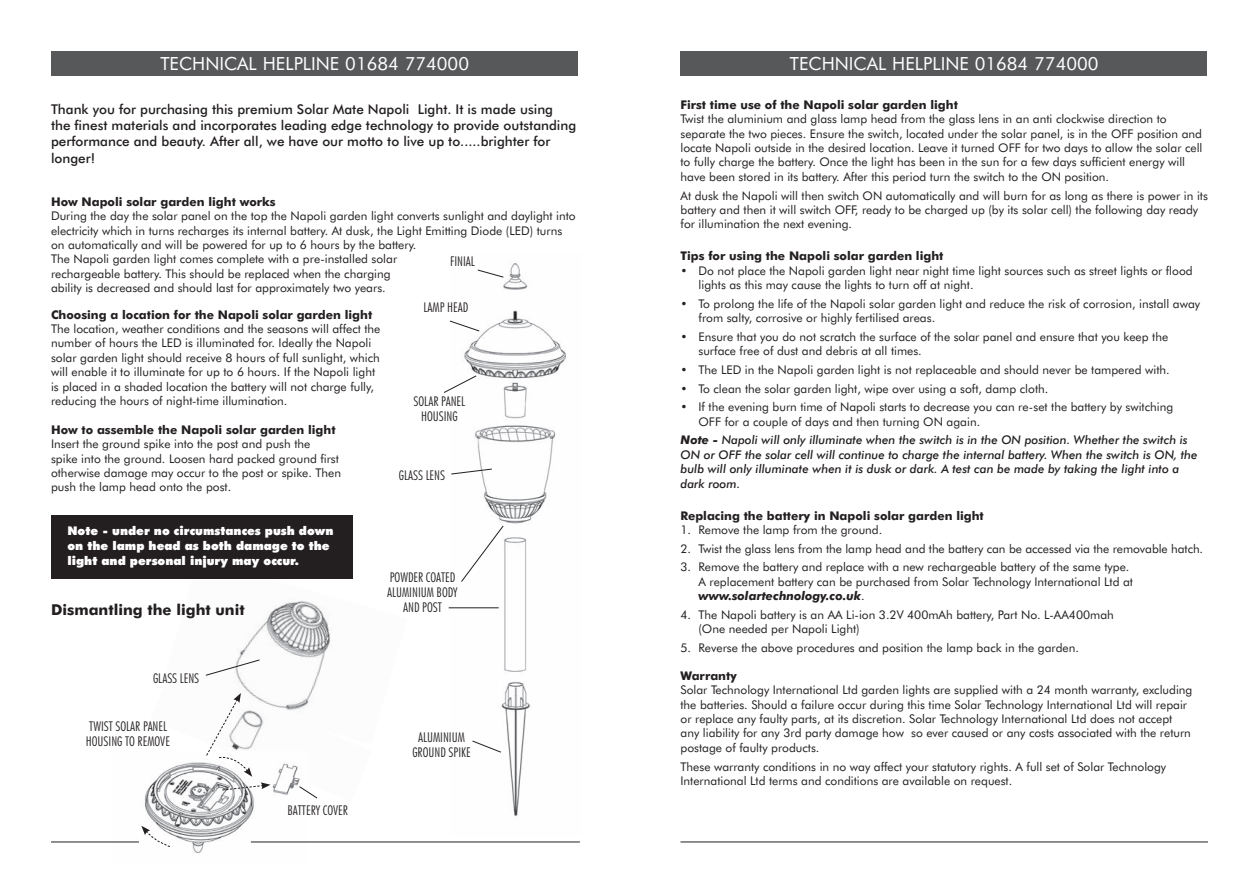
<style>
.page{position:relative;width:1259px;height:893px;background:#fff}
.page>*{position:absolute;margin:0;border:0;box-sizing:border-box;transform-origin:0 0}
.t1{font:18.15px "Futura BT";color:#fff}
.t2{font:700 15px "Futura BT";color:#231f20}
.t3{font:500 13.5px/16.2px "Futura BT";color:#231f20}
.t4{font:300 condensed 13.5px/15px "Futura BT";color:#231f20;text-align:center}
.t5{font:12px/14.4px "Futura BT";color:#231f20}
.t6{font:italic 500 12px/14.4px "Futura BT";color:#231f20}
.t7{font:700 12px "Futura BT";color:#231f20}
.t8{font:900 12px/15px "Futura BT";color:#fff}
.s1{font-weight:700}
.s2{font-weight:700;font-style:italic}
</style>
<div class="page">
<div style="left:51px;top:51px;width:527px;height:24px;background:#57585a"></div>
<div style="left:680px;top:51px;width:527px;height:24px;background:#57585a"></div>
<img style="left:238px;top:601px;width:93px;height:69px">
<img style="left:237px;top:670px;width:83px;height:40px">
<img style="left:451px;top:263px;width:115px;height:553px">
<hr style="left:680px;top:842px;width:528px;height:1px;background:#231f20">
<svg style="left:451px;top:468px;width:42px;height:7px"></svg>
<svg style="left:460px;top:525px;width:44px;height:58px"></svg>
<svg style="left:471px;top:740px;width:31px;height:13px"></svg>
<svg style="left:444px;top:375px;width:33px;height:18px"></svg>
<hr style="left:449px;top:607px;width:50px;height:1px;background:#231f20">
<div style="left:51px;top:515px;width:302px;height:64px;background:#231f20"></div>
<img style="left:112px;top:762px;width:195px;height:92px">
<svg style="left:138px;top:825px;width:33px;height:25px"></svg>
<svg style="left:206px;top:693px;width:64px;height:98px"></svg>
<hr style="left:51px;top:842px;width:88px;height:1px;background:#231f20">
<hr style="left:251px;top:842px;width:329px;height:1px;background:#231f20">
<svg style="left:298px;top:786px;width:20px;height:13px"></svg>
<svg style="left:205px;top:659px;width:55px;height:17px"></svg>
<svg style="left:477px;top:269px;width:27px;height:9px"></svg>
<svg style="left:450px;top:320px;width:30px;height:12px"></svg>
<h1 class="t1" style="left:160px;top:52px;width:310px">TECHNICAL HELPLINE 01684 774000</h1>
<h1 class="t1" style="left:790px;top:52px;width:310px">TECHNICAL HELPLINE 01684 774000</h1>
<p class="t3" style="left:51px;top:101px;width:527px">Thank you for purchasing this premium Solar Mate Napoli Light. It is made using<br>the finest materials and incorporates leading edge technology to provide outstanding performance and beauty. After all, we have our motto to live up to.....brighter for longer!</p>
<p class="t7" style="left:51px;top:194px;width:226px">How Napoli solar garden light works</p>
<p class="t5" style="left:51px;top:209px;width:526px">During the day the solar panel on the top the Napoli garden light converts sunlight and daylight into electricity which in turns recharges its internal battery. At dusk, the Light Emitting Diode (LED) turns on automatically and will be powered for up to 6 hours by the battery.<br>The Napoli garden light comes complete with a pre-installed solar<br>rechargeable battery. This should be replaced when the charging<br>ability is decreased and should last for approximately two years.</p>
<p class="t7" style="left:51px;top:307px;width:323px">Choosing a location for the Napoli solar garden light</p>
<p class="t5" style="left:51px;top:321px;width:331px">The location, weather conditions and the seasons will affect the number of hours the LED is illuminated for. Ideally the Napoli solar garden light should receive 8 hours of full sunlight, which will enable it to illuminate for up to 6 hours. If the Napoli light is placed in a shaded location the battery will not charge fully, reducing the hours of night-time illumination.</p>
<p class="t7" style="left:51px;top:422px;width:286px">How to assemble the Napoli solar garden light</p>
<p class="t5" style="left:51px;top:437px;width:292px">Insert the ground spike into the post and push the<br>spike into the ground. Loosen hard packed ground first otherwise damage may occur to the post or spike. Then push the lamp head onto the post.</p>
<p class="t4" style="left:450px;top:254px;width:26px">FINIAL</p>
<p class="t4" style="left:423px;top:300px;width:46px">LAMP HEAD</p>
<p class="t4" style="left:413px;top:393px;width:53px">SOLAR PANEL<br>HOUSING</p>
<p class="t4" style="left:399px;top:468px;width:48px">GLASS LENS</p>
<p class="t8" style="left:67px;top:523px;width:267px">Note - under no circumstances push down on the lamp head as both damage to the light and personal injury may occur.</p>
<p class="t4" style="left:387px;top:569px;width:72px;text-align:left">POWDER COATED<br>ALUMINIUM BODY</p>
<p class="t2" style="left:51px;top:601px;width:195px">Dismantling the light unit</p>
<p class="t4" style="left:403px;top:599px;width:40px">AND POST</p>
<p class="t4" style="left:153px;top:671px;width:48px">GLASS LENS</p>
<p class="t4" style="left:86px;top:719px;width:86px;text-align:left">TWIST SOLAR PANEL<br>HOUSING TO REMOVE</p>
<p class="t4" style="left:287px;top:803px;width:62px">BATTERY COVER</p>
<p class="t4" style="left:412px;top:729px;width:60px">ALUMINIUM<br>GROUND SPIKE</p>
<p class="t7" style="left:680px;top:97px;width:279px">First time use of the Napoli solar garden light</p>
<p class="t5" style="left:680px;top:112px;width:523px">Twist the aluminium and glass lamp head from the glass lens in an anti clockwise direction to separate the two pieces. Ensure the switch, located under the solar panel, is in the OFF position and locate Napoli outside in the desired location. Leave it turned OFF for two days to allow the solar cell to fully charge the battery. Once the light has been in the sun for a few days sufficient energy will have been stored in its battery. After this period turn the switch to the ON position.</p>
<p class="t5" style="left:680px;top:188px;width:529px">At dusk the Napoli will then switch ON automatically and will burn for as long as there is power in its battery and then it will switch OFF, ready to be charged up (by its solar cell) the following day ready for illumination the next evening.</p>
<p class="t7" style="left:680px;top:249px;width:264px">Tips for using the Napoli solar garden light</p>
<p class="t5" style="left:698px;top:263px;width:496px;text-indent:-18px">• Do not place the Napoli garden light near night time light sources such as street lights or flood lights as this may cause the lights to turn off at night.</p>
<p class="t5" style="left:698px;top:296px;width:503px;text-indent:-18px">• To prolong the life of the Napoli solar garden light and reduce the risk of corrosion, install away from salty, corrosive or highly fertilised areas.</p>
<p class="t5" style="left:698px;top:329px;width:471px;text-indent:-18px">• Ensure that you do not scratch the surface of the solar panel and ensure that you keep the surface free of dust and debris at all times.</p>
<p class="t5" style="left:680px;top:362px;width:491px">• The LED in the Napoli garden light is not replaceable and should never be tampered with.</p>
<p class="t5" style="left:680px;top:381px;width:369px">• To clean the solar garden light, wipe over using a soft, damp cloth.</p>
<p class="t5" style="left:698px;top:400px;width:476px;text-indent:-18px">• If the evening burn time of Napoli starts to decrease you can re-set the battery by switching<br>OFF for a couple of days and then turning ON again.</p>
<p class="t6" style="left:680px;top:433px;width:518px"><span class="s1">Note -</span> Napoli will only illuminate when the switch is in the ON position. Whether the switch is ON or OFF the solar cell will continue to charge the internal battery. When the switch is ON, the bulb will only illuminate when it is dusk or dark. A test can be made by taking the light into a dark room.</p>
<p class="t7" style="left:680px;top:508px;width:305px">Replacing the battery in Napoli solar garden light</p>
<p class="t5" style="left:680px;top:523px;width:203px">1. Remove the lamp from the ground.</p>
<p class="t5" style="left:680px;top:541px;width:524px">2. Twist the glass lens from the lamp head and the battery can be accessed via the removable hatch.</p>
<p class="t5" style="left:698px;top:560px;width:436px;text-indent:-18px">3. Remove the battery and replace with a new rechargeable battery of the same type.<br>A replacement battery can be purchased from Solar Technology International Ltd at <span class="s2">www.solartechnology.co.uk</span>.</p>
<p class="t5" style="left:698px;top:607px;width:417px;text-indent:-18px">4. The Napoli battery is an AA Li-ion 3.2V 400mAh battery, Part No. L-AA400mah (One needed per Napoli Light)</p>
<p class="t5" style="left:680px;top:640px;width:400px">5. Reverse the above procedures and position the lamp back in the garden.</p>
<p class="t7" style="left:680px;top:668px;width:58px">Warranty</p>
<p class="t5" style="left:680px;top:683px;width:513px">Solar Technology International Ltd garden lights are supplied with a 24 month warranty, excluding the batteries. Should a failure occur during this time Solar Technology International Ltd will repair or replace any faulty parts, at its discretion. Solar Technology International Ltd does not accept any liability for any 3rd party damage how so ever caused or any costs associated with the return postage of faulty products.</p>
<p class="t5" style="left:680px;top:759px;width:487px">These warranty conditions in no way affect your statutory rights. A full set of Solar Technology<br>International Ltd terms and conditions are available on request.</p>
</div>
